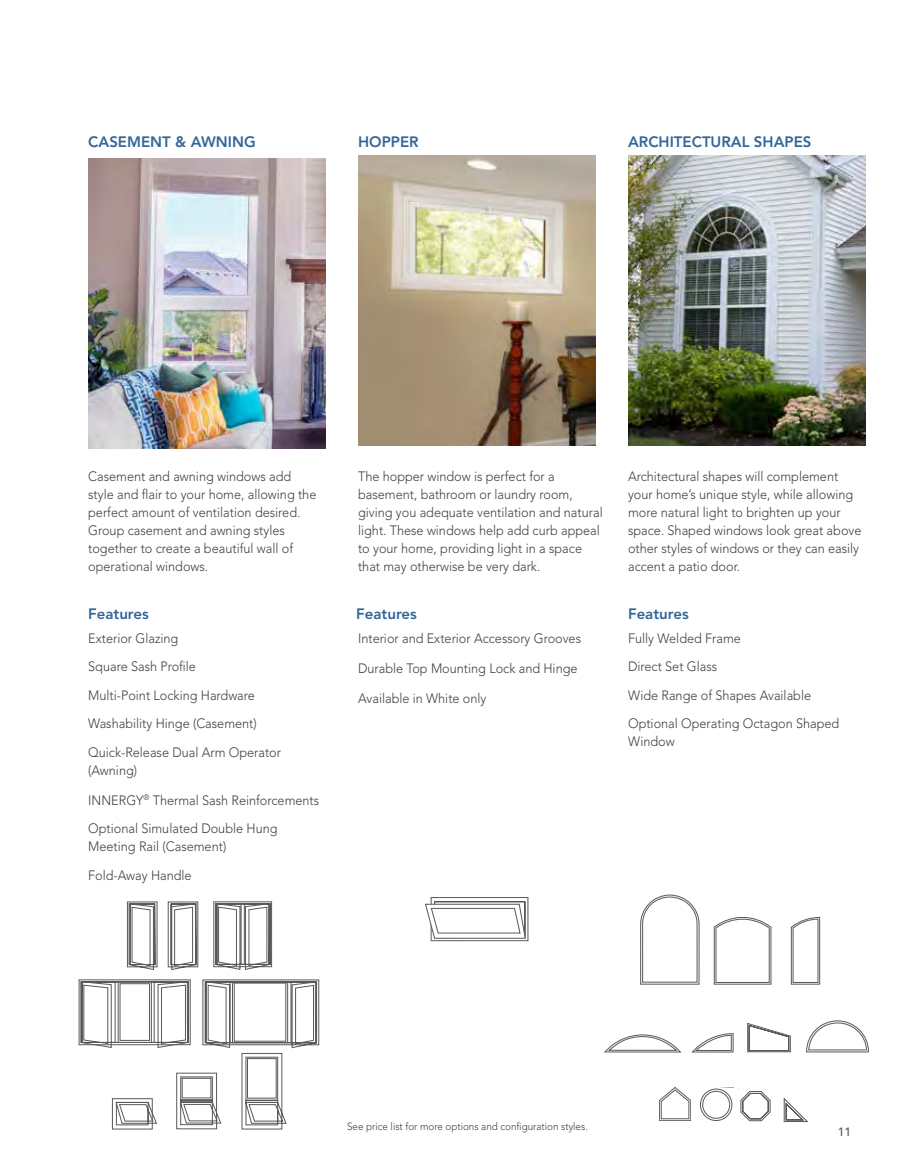
<style>
.page{position:relative;width:905px;height:1175px;background:#fff}
.page>*{position:absolute;margin:0;border:0;box-sizing:border-box;transform-origin:0 0}
.t1{font:800 15px "Avenir LT Std";color:#369}
.t2{font:300 13.5px/18px "Avenir LT Std";color:#414042;scale:.94 1}
.t3{font:500 12px "Avenir LT Std";color:#58595b}
.t4{font:300 10.5px "Avenir LT Std";color:#414042;scale:.94 1}
</style>
<div class="page">
<img style="left:628px;top:155px;width:237px;height:291px">
<svg style="left:640px;top:894px;width:181px;height:91px"></svg>
<svg style="left:806px;top:1020px;width:63px;height:32px"></svg>
<svg style="left:604px;top:1023px;width:186px;height:30px"></svg>
<svg style="left:783px;top:1098px;width:25px;height:23px"></svg>
<svg style="left:700px;top:1087px;width:71px;height:35px"></svg>
<svg style="left:659px;top:1087px;width:32px;height:33px"></svg>
<img style="left:88px;top:158px;width:237px;height:291px">
<svg style="left:78px;top:901px;width:242px;height:229px"></svg>
<img style="left:358px;top:155px;width:237px;height:291px">
<svg style="left:425px;top:897px;width:103px;height:44px"></svg>
<p class="t1" style="left:88px;top:133px;width:169px">CASEMENT &amp; AWNING</p>
<p class="t1" style="left:358px;top:133px;width:62px">HOPPER</p>
<p class="t1" style="left:628px;top:133px;width:185px">ARCHITECTURAL SHAPES</p>
<p class="t2" style="left:88px;top:467px;width:244px">Casement and awning windows add style and flair to your home, allowing the perfect amount of ventilation desired.<br>Group casement and awning styles together to create a beautiful wall of operational windows.</p>
<p class="t1" style="left:88px;top:605px;width:62px">Features</p>
<p class="t2" style="left:88px;top:624px;width:207px;line-height:28.5px">Exterior Glazing<br>Square Sash Profile<br>Multi-Point Locking Hardware<br>Washability Hinge (Casement)<br>Quick-Release Dual Arm Operator</p>
<p class="t2" style="left:88px;top:761px;width:54px">(Awning)</p>
<p class="t2" style="left:88px;top:786px;width:247px;line-height:28.5px">INNERGY<sup>®</sup> Thermal Sash Reinforcements<br>Optional Simulated Double Hung</p>
<p class="t2" style="left:88px;top:832px;width:148px;line-height:28.5px">Meeting Rail (Casement)<br>Fold-Away Handle</p>
<p class="t2" style="left:358px;top:467px;width:262px">The hopper window is perfect for a basement, bathroom or laundry room, giving you adequate ventilation and natural light. These windows help add curb appeal to your home, providing light in a space that may otherwise be very dark.</p>
<p class="t1" style="left:356px;top:605px;width:62px">Features</p>
<p class="t2" style="left:358px;top:629px;width:239px">Interior and Exterior Accessory Grooves</p>
<p class="t2" style="left:358px;top:659px;width:235px">Durable Top Mounting Lock and Hinge</p>
<p class="t2" style="left:358px;top:689px;width:138px">Available in White only</p>
<p class="t2" style="left:628px;top:467px;width:250px">Architectural shapes will complement your home’s unique style, while allowing more natural light to brighten up your space. Shaped windows look great above other styles of windows or they can easily accent a patio door.</p>
<p class="t1" style="left:628px;top:605px;width:62px">Features</p>
<p class="t2" style="left:628px;top:624px;width:226px;line-height:28.5px">Fully Welded Frame<br>Direct Set Glass<br>Wide Range of Shapes Available<br>Optional Operating Octagon Shaped</p>
<p class="t2" style="left:628px;top:732px;width:51px">Window</p>
<p class="t4" style="left:347px;top:1119px;width:258px">See price list for more options and configuration styles.</p>
<p class="t3" style="left:837px;top:1124px;width:15px">11</p>
</div>
